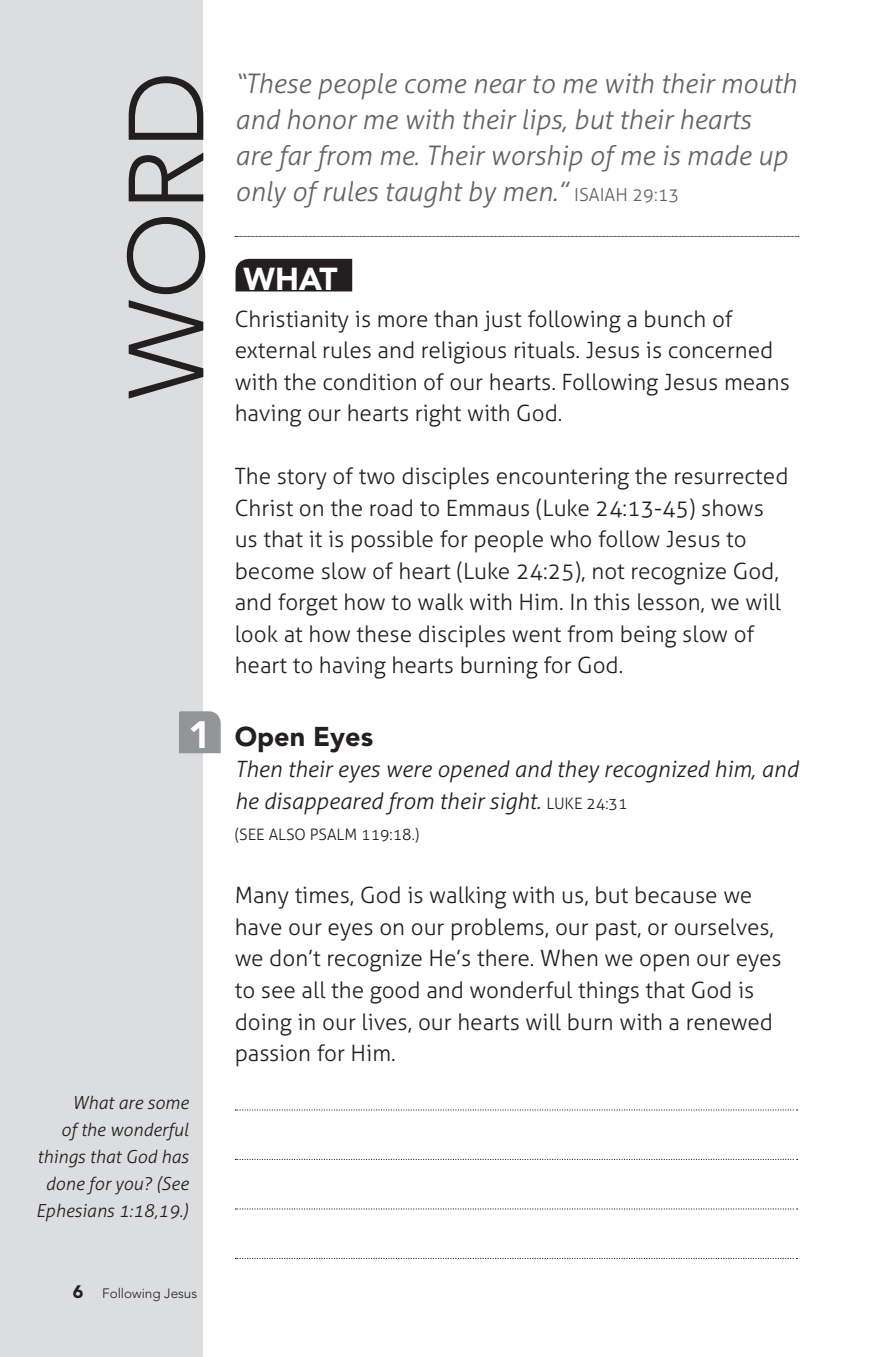
<style>
.page{position:relative;width:871px;height:1357px;background:#fff}
.page>*{position:absolute;margin:0;border:0;box-sizing:border-box;transform-origin:0 0}
.t1{font:300 105.52px "Avenir LT Std";color:#231f20}
.t2{font:900 37.8px "Avenir LT Std";color:#fff}
.t3{font:900 31.5px "Avenir LT Std";color:#fff}
.t4{font:italic 300 27px/36px "Aller";color:#636366}
.t5{font:900 27px "Avenir LT Std";color:#231f20}
.t6{font:300 22.5px/31.5px "Aller";color:#231f20}
.t7{font:italic 300 22.5px/31.5px "Aller";color:#231f20}
.t8{font:italic 300 18px/27px "Aller";color:#231f20;text-align:right}
.t9{font:300 15.75px "Aller";color:#231f20}
.t10{font:300 13.5px "Avenir LT Std";color:#231f20}
.s1{font-style:normal;font-size:18px}
.s2{font-weight:900;font-size:18px}
.s3{font-style:normal;font-size:15.75px}
</style>
<div class="page">
<div style="left:0;top:0;width:203px;height:1357px;background:#dcdddf"></div>
<svg style="left:235px;top:1109px;width:562px;height:1px"></svg>
<svg style="left:235px;top:1159px;width:562px;height:1px"></svg>
<svg style="left:235px;top:1208px;width:562px;height:1px"></svg>
<svg style="left:235px;top:1258px;width:562px;height:1px"></svg>
<div style="left:179px;top:711px;width:42px;height:42px;background:#939598"></div>
<svg style="left:235px;top:236px;width:564px;height:1px"></svg>
<div style="left:235px;top:259px;width:117px;height:32px;background:#231f20"></div>
<h1 class="t1" style="left:105px;top:399px;width:330px;rotate:-90deg">WORD</h1>
<p class="t4" style="left:235px;top:65px;width:563px">“These people come near to me with their mouth and honor me with their lips, but their hearts<br>are far from me. Their worship of me is made up only of rules taught by men.” <span class="s1">Isaiah 29:13</span></p>
<h3 class="t3" style="left:244px;top:260px;width:76px">WHAT</h3>
<p class="t6" style="left:235px;top:303px;width:557px">Christianity is more than just following a bunch of external rules and religious rituals. Jesus is concerned with the condition of our hearts. Following Jesus means having our hearts right with God.</p>
<h2 class="t2" style="left:189px;top:712px;width:24px">1</h2>
<p class="t8" style="left:36px;top:1089px;width:154px">What are some<br>of the wonderful things that God has done for you? (See<br>Ephesians 1:18,19.)</p>
<p class="t10" style="left:73px;top:1285px;width:126px"><span class="s2">6</span> Following Jesus</p>
<p class="t6" style="left:235px;top:461px;width:555px">The story of two disciples encountering the resurrected Christ on the road to Emmaus (Luke 24:13-45) shows us that it is possible for people who follow Jesus to become slow of heart (Luke 24:25), not recognize God, and forget how to walk with Him. I n this lesson, we will look at how these disciples went from being slow of heart to having hearts burning for God.</p>
<p class="t5" style="left:235px;top:720px;width:140px">Open Eyes</p>
<p class="t7" style="left:235px;top:754px;width:565px">Then their eyes were opened and they recognized him, and he disappeared from their sight. <span class="s3">Luke</span></p>
<p class="t9" style="left:586px;top:794px;width:43px">24:31</p>
<p class="t9" style="left:235px;top:825px;width:186px">(See also Psalm 119:18.)</p>
<p class="t6" style="left:235px;top:880px;width:548px">Many times, God is walking with us, but because we have our eyes on our problems, our past, or ourselves, we don’t recognize He’s there. When we open our eyes to see all the good and wonderful things that God is doing in our lives, our hearts will burn with a renewed passion for Him.</p>
</div>
